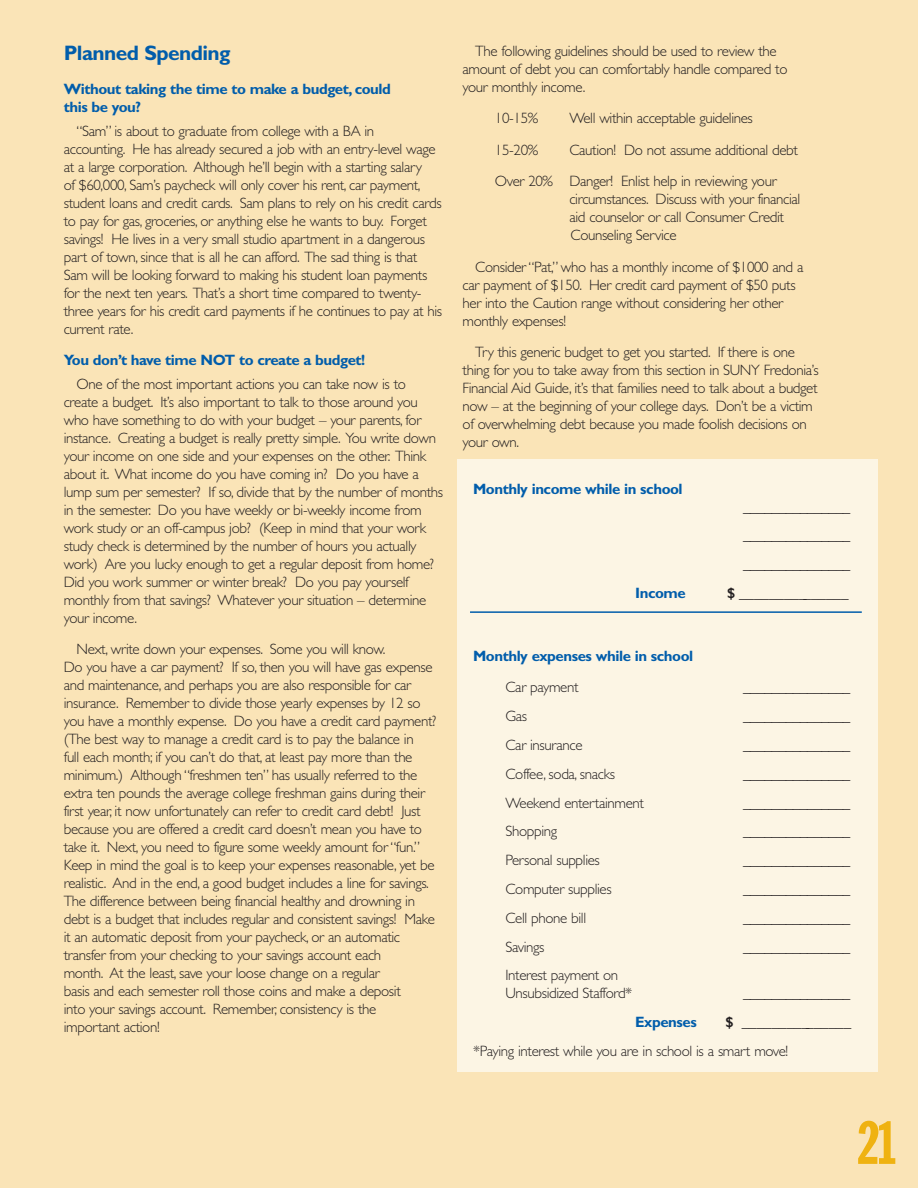
<style>
.page{position:relative;width:918px;height:1188px;background:#fae4b7}
.page>*{position:absolute;margin:0;border:0;box-sizing:border-box;transform-origin:0 0}
.t1{font:60px "Franklin Gothic Extra Cond";color:#efb211}
.t2{font:700 21px "Gill Sans";letter-spacing:-.03em;color:#015dab}
.t3{font:300 15px/18px "Gill Sans";letter-spacing:-.025em;color:#231f20}
.t4{font:700 15px/18.1px "Gill Sans";letter-spacing:-.03em;color:#015dab}
.s1{font-weight:700;color:#015dab}
.s2{font-weight:700}
.s3{font-weight:300;color:#231f20}
</style>
<div class="page">
<div style="left:457px;top:460px;width:421px;height:612px;background:#fcf5e4"></div>
<hr style="left:470px;top:611px;width:392px;height:2px;background:#015dab">
<p class="t2" style="left:64px;top:45px;width:168px">Planned Spending</p>
<p class="t4" style="left:64px;top:81px;width:329px">Without taking the time to make a budget, could this be you?</p>
<p class="t3" style="left:64px;top:122px;width:380px;text-indent:13px">“Sam” is about to graduate from college with a BA in<br>accounting. He has already secured a job with an entry-level wage at a large corporation. Although he’ll begin with a starting salary<br>of $60,000, Sam’s paycheck will only cover his rent, car payment, student loans and credit cards. Sam plans to rely on his credit cards to pay for gas, groceries, or anything else he wants to buy. Forget savings! He lives in a very small studio apartment in a dangerous part of town, since that is all he can afford. The sad thing is that Sam will be looking forward to making his student loan payments for the next ten years. That’s a short time compared to twenty&shy;three years for his credit card payments if he continues to pay at his current rate.</p>
<p class="t3" style="left:77px;top:348px;width:331px;line-height:23.5px;text-indent:-13px"><span class="s1">You don’t have time NOT to create a budget!<br></span>One of the most important actions you can take now is to</p>
<p class="t3" style="left:64px;top:393px;width:381px">create a budget. It’s also important to talk to those around you who have something to do with your budget – your parents, for instance. Creating a budget is really pretty simple. You write down your income on one side and your expenses on the other. Think about it. What income do you have coming in? Do you have a lump sum per semester? If so, divide that by the number of months in the semester. Do you have weekly or bi-weekly income from work study or an off-campus job? (Keep in mind that your work study check is determined by the number of hours you actually work) Are you lucky enough to get a regular deposit from home?<br>Did you work summer or winter break? Do you pay yourself monthly from that savings? Whatever your situation – determine your income.</p>
<p class="t3" style="left:64px;top:640px;width:374px;text-indent:13px">Next, write down your expenses. Some you will know.<br>Do you have a car payment? If so, then you will have gas expense and maintenance, and perhaps you are also responsible for car insurance. Remember to divide those yearly expenses by 12 so you have a monthly expense. Do you have a credit card payment? (The best way to manage a credit card is to pay the balance in<br>full each month; if you can’t do that, at least pay more than the minimum.) Although “freshmen ten” has usually referred to the extra ten pounds the average college freshman gains during their first year, it now unfortunately can refer to credit card debt! Just because you are offered a credit card doesn’t mean you have to take it. Next, you need to figure some weekly amount for “fun.” Keep in mind the goal is to keep your expenses reasonable, yet be realistic. And in the end, a good budget includes a line for savings.<br>The difference between being financial healthy and drowning in debt is a budget that includes regular and consistent savings! Make it an automatic deposit from your paycheck, or an automatic transfer from your checking to your savings account each<br>month. At the least, save your loose change on a regular<br>basis and each semester roll those coins and make a deposit<br>into your savings account. Remember, consistency is the<br>important action!</p>
<p class="t3" style="left:463px;top:42px;width:326px;text-indent:13px">The following guidelines should be used to review the amount of debt you can comfortably handle compared to your monthly income.</p>
<p class="t3" style="left:495px;top:109px;width:45px">10-15%</p>
<p class="t3" style="left:569px;top:109px;width:185px">Well within acceptable guidelines</p>
<p class="t3" style="left:495px;top:141px;width:45px">15-20%</p>
<p class="t3" style="left:495px;top:134px;width:305px;line-height:31.5px;text-indent:74px">Caution! Do not assume additional debt<br>Over 20% Danger! Enlist help in reviewing your</p>
<p class="t3" style="left:569px;top:190px;width:232px">circumstances. Discuss with your financial aid counselor or call Consumer Credit<br>Counseling Service</p>
<p class="t3" style="left:463px;top:258px;width:342px;text-indent:13px">Consider “Pat,” who has a monthly income of $1000 and a car payment of $150. Her credit card payment of $50 puts her into the Caution range without considering her other monthly expenses!</p>
<p class="t3" style="left:463px;top:343px;width:358px;text-indent:13px">Try this generic budget to get you started. If there is one thing for you to take away from this section in SUNY Fredonia’s Financial Aid Guide, it’s that families need to talk about a budget now – at the beginning of your college days. Don’t be a victim of overwhelming debt because you made foolish decisions on your own.</p>
<p class="t4" style="left:473px;top:481px;width:211px">Monthly income while in school</p>
<p class="t3" style="left:743px;top:492px;width:109px;line-height:28.8px;text-align:justify">_______________ _______________ _______________</p>
<p class="t4" style="left:635px;top:585px;width:52px">Income</p>
<p class="t3" style="left:727px;top:584px;width:123px"><span class="s2">$</span> _______________</p>
<p class="t4" style="left:506px;top:641px;width:189px;line-height:31.5px;text-indent:-32px">Monthly expenses while in school<br><span class="s3">Car payment</span></p>
<p class="t3" style="left:506px;top:707px;width:23px">Gas</p>
<p class="t3" style="left:506px;top:736px;width:79px">Car insurance</p>
<p class="t3" style="left:743px;top:678px;width:109px">_______________</p>
<p class="t3" style="left:743px;top:707px;width:109px">_______________</p>
<p class="t3" style="left:743px;top:736px;width:109px">_______________</p>
<p class="t3" style="left:506px;top:765px;width:111px">Coffee, soda, snacks</p>
<p class="t3" style="left:743px;top:765px;width:109px">_______________</p>
<p class="t3" style="left:506px;top:793px;width:140px">Weekend entertainment</p>
<p class="t3" style="left:743px;top:793px;width:109px">_______________</p>
<p class="t3" style="left:506px;top:822px;width:53px">Shopping</p>
<p class="t3" style="left:743px;top:822px;width:109px">_______________</p>
<p class="t3" style="left:506px;top:851px;width:96px">Personal supplies</p>
<p class="t3" style="left:743px;top:851px;width:109px">_______________</p>
<p class="t3" style="left:506px;top:880px;width:108px">Computer supplies</p>
<p class="t3" style="left:743px;top:880px;width:109px">_______________</p>
<p class="t3" style="left:506px;top:909px;width:82px">Cell phone bill</p>
<p class="t3" style="left:743px;top:909px;width:109px">_______________</p>
<p class="t3" style="left:506px;top:937px;width:41px">Savings</p>
<p class="t3" style="left:743px;top:937px;width:109px">_______________</p>
<p class="t3" style="left:506px;top:966px;width:128px">Interest payment on<br>Unsubsidized Stafford*</p>
<p class="t3" style="left:743px;top:984px;width:109px">_______________</p>
<p class="t4" style="left:635px;top:1014px;width:63px">Expenses</p>
<p class="t3" style="left:473px;top:1008px;width:380px;line-height:28.8px;text-indent:253px"><span class="s2">$</span> _______________ *Paying interest while you are in school is a smart move!</p>
<p class="t1" style="left:858px;top:1121px;width:39px">21</p>
</div>
